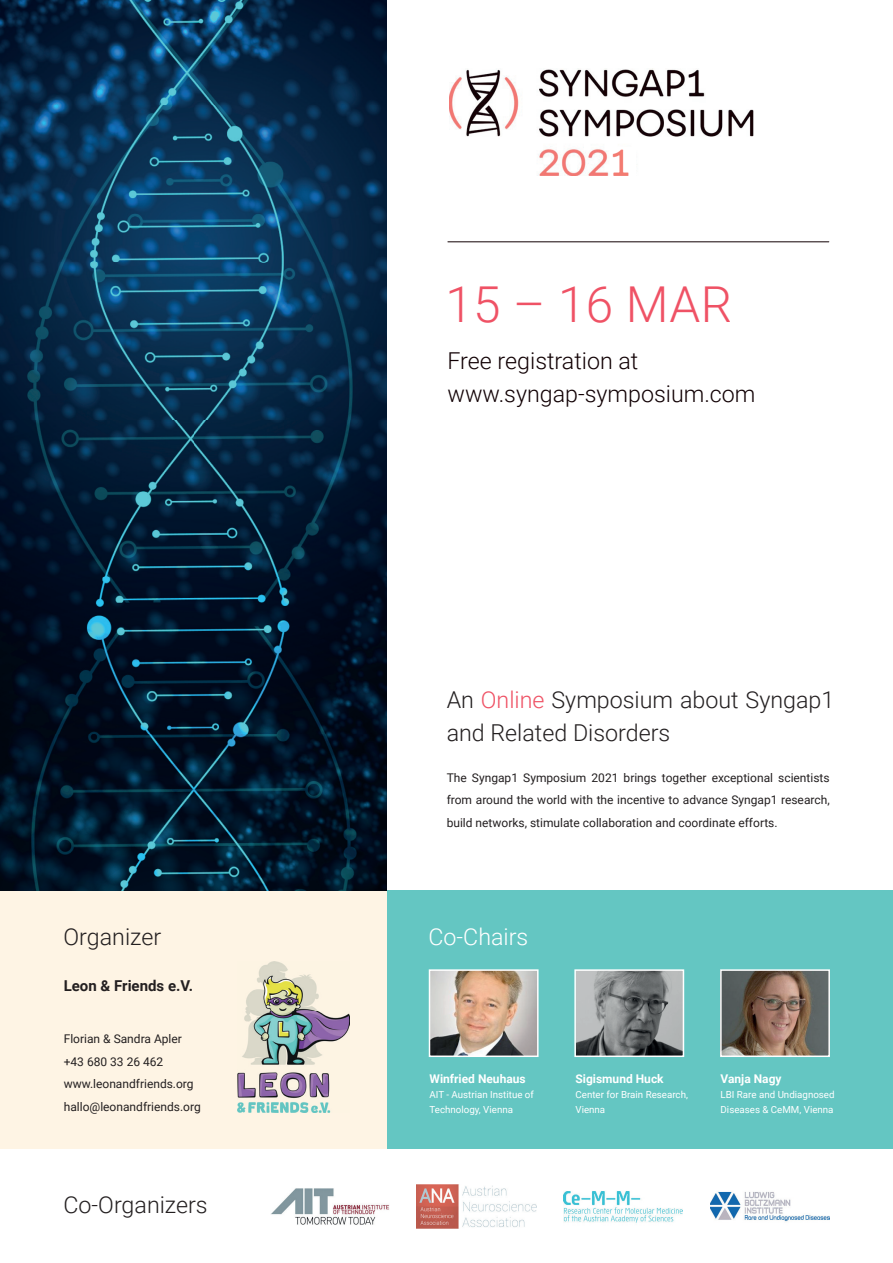
<style>
.page{position:relative;width:893px;height:1263px;background:#fff}
.page>*{position:absolute;margin:0;border:0;box-sizing:border-box;transform-origin:0 0}
.t1{font:300 49.5px "Roboto";letter-spacing:.005em;color:#ef5265}
.t2{font:300 23.25px/33px "Roboto";color:#231f20}
.t3{font:300 23.25px/33px "Roboto";color:#110004}
.t4{font:300 23.25px "Roboto";color:#fff}
.t5{font:700 15px "Roboto";color:#231f20}
.t6{font:12px/22.5px "Roboto";color:#231f20}
.t7{font:700 12px "Roboto";color:#fff}
.t8{font:9.75px/15px "Roboto";color:#fff}
.s1{color:#ef5265}
</style>
<div class="page">
<div style="left:387px;top:890px;width:506px;height:259px;background:#64c6c2"></div>
<div style="left:0;top:890px;width:387px;height:259px;background:#fef4e4"></div>
<img style="left:238px;top:961px;width:112px;height:151px">
<img style="left:271px;top:1188px;width:118px;height:37px">
<img style="left:417px;top:1184px;width:119px;height:45px">
<img style="left:563px;top:1191px;width:119px;height:32px">
<img style="left:710px;top:1191px;width:119px;height:31px">
<img style="left:449px;top:69px;width:305px;height:107px">
<hr style="left:448px;top:241px;width:381px;height:1px;background:#110004">
<img style="left:432px;top:972px;width:104px;height:82px">
<div style="left:429px;top:969px;width:110px;height:88px;border:2px solid #fff"></div>
<img style="left:577px;top:972px;width:104px;height:82px">
<div style="left:574px;top:969px;width:110px;height:88px;border:2px solid #fff"></div>
<img style="left:723px;top:972px;width:104px;height:82px">
<div style="left:720px;top:969px;width:110px;height:88px;border:2px solid #fff"></div>
<img style="left:0;top:0;width:387px;height:890px">
<img style="left:0;top:890px;width:387px;height:1px">
<h1 class="t1" style="left:445px;top:270px;width:288px">15 – 16 MAR</h1>
<h2 class="t3" style="left:447px;top:343px;width:309px">Free registration at www.syngap-symposium.com</h2>
<h2 class="t2" style="left:447px;top:682px;width:389px">An <span class="s1">Online</span> Symposium about Syngap1 and Related Disorders</h2>
<p class="t6" style="left:447px;top:765px;width:385px;text-align:justify">The Syngap1 Symposium 2021 brings together exceptional scientists from around the world with the incentive to advance Syngap1 research, build networks, stimulate collaboration and coordinate efforts.</p>
<h2 class="t2" style="left:64px;top:919px;width:99px">Organizer</h2>
<h2 class="t4" style="left:429px;top:920px;width:101px">Co-Chairs</h2>
<p class="t5" style="left:64px;top:975px;width:131px">Leon &amp; Friends e.V.</p>
<p class="t6" style="left:64px;top:1027px;width:138px">Florian &amp; Sandra Apler +43 680 33 26 462 www.leonandfriends.org hallo@leonandfriends.org</p>
<h2 class="t2" style="left:64px;top:1187px;width:146px">Co-Organizers</h2>
<p class="t7" style="left:429px;top:1070px;width:98px">Winfried Neuhaus</p>
<p class="t8" style="left:429px;top:1086px;width:106px">AIT - Austrian Institue of<br>Technology, Vienna</p>
<p class="t7" style="left:575px;top:1070px;width:90px">Sigismund Huck</p>
<p class="t8" style="left:575px;top:1086px;width:114px">Center for Brain Research,<br>Vienna</p>
<p class="t7" style="left:721px;top:1070px;width:63px">Vanja Nagy</p>
<p class="t8" style="left:721px;top:1086px;width:116px">LBI Rare and Undiagnosed<br>Diseases &amp; CeMM, Vienna</p>
</div>
